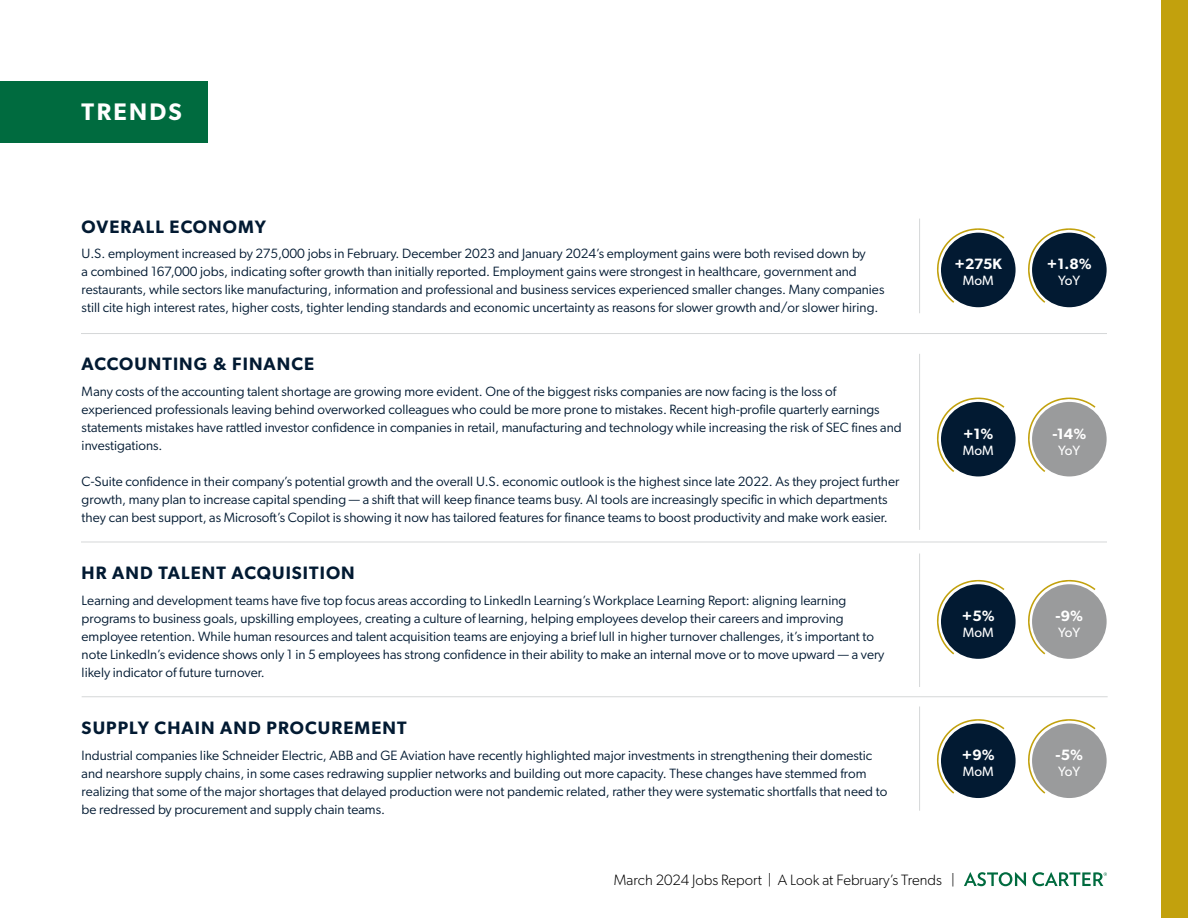
<style>
.page{position:relative;width:1188px;height:918px;background:#fff}
.page>*{position:absolute;margin:0;border:0;box-sizing:border-box;transform-origin:0 0}
.t1{font:600 24px "Gibson";letter-spacing:.1em;color:#fff}
.t2{font:600 18px "Gibson";letter-spacing:.06em;color:#021a32}
.t3{font:300 15px "Gibson";color:#000}
.t4{font:600 15px "Gibson";letter-spacing:-.01em;color:#fff}
.t5{font:13.5px/18px "Gibson";color:#021a32}
.t6{font:13.5px "Gibson";color:#fff}
</style>
<div class="page">
<svg style="left:964px;top:872px;width:62px;height:14px"></svg>
<svg style="left:1033px;top:872px;width:74px;height:14px"></svg>
<div style="left:0;top:81px;width:207px;height:61px;background:#006b3f"></div>
<div style="left:1161px;top:0;width:27px;height:918px;background:#c2a10d"></div>
<hr style="left:919px;top:354px;width:1px;height:176px;background:#d5d7d8">
<hr style="left:919px;top:554px;width:1px;height:133px;background:#d5d7d8">
<hr style="left:919px;top:219px;width:1px;height:94px;background:#d5d7d8">
<hr style="left:919px;top:706px;width:1px;height:105px;background:#d5d7d8">
<div style="left:941px;top:402px;width:75px;height:74px;background:#021a32;border-radius:50%"></div>
<svg style="left:936px;top:397px;width:68px;height:75px"></svg>
<div style="left:1032px;top:402px;width:75px;height:74px;background:#9a9b9c;border-radius:50%"></div>
<svg style="left:1028px;top:397px;width:67px;height:75px"></svg>
<div style="left:941px;top:584px;width:75px;height:75px;background:#021a32;border-radius:50%"></div>
<svg style="left:936px;top:579px;width:68px;height:75px"></svg>
<div style="left:1032px;top:584px;width:75px;height:75px;background:#9a9b9c;border-radius:50%"></div>
<svg style="left:1028px;top:579px;width:67px;height:75px"></svg>
<div style="left:941px;top:723px;width:75px;height:75px;background:#021a32;border-radius:50%"></div>
<svg style="left:936px;top:719px;width:68px;height:75px"></svg>
<div style="left:1032px;top:723px;width:75px;height:75px;background:#9a9b9c;border-radius:50%"></div>
<svg style="left:1028px;top:719px;width:67px;height:75px"></svg>
<hr style="left:81px;top:542px;width:1026px;height:1px;background:#d5d7d8">
<hr style="left:81px;top:333px;width:1026px;height:1px;background:#d5d7d8">
<hr style="left:82px;top:696px;width:1026px;height:1px;background:#d5d7d8">
<div style="left:941px;top:233px;width:75px;height:74px;background:#021a32;border-radius:50%"></div>
<svg style="left:937px;top:228px;width:67px;height:75px"></svg>
<div style="left:1032px;top:233px;width:75px;height:74px;background:#021a32;border-radius:50%"></div>
<svg style="left:1028px;top:228px;width:67px;height:75px"></svg>
<h1 class="t1" style="left:82px;top:97px;width:102px">TRENDS</h1>
<h2 class="t2" style="left:82px;top:216px;width:186px">OVERALL ECONOMY</h2>
<p class="t5" style="left:82px;top:245px;width:804px">U.S. employment increased by 275,000 jobs in February. December 2023 and January 2024’s employment gains were both revised down by<br>a combined 167,000 jobs, indicating softer growth than initially reported. Employment gains were strongest in healthcare, government and restaurants, while sectors like manufacturing, information and professional and business services experienced smaller changes. Many companies still cite high interest rates, higher costs, tighter lending standards and economic uncertainty as reasons for slower growth and/or slower hiring.</p>
<h2 class="t2" style="left:82px;top:353px;width:234px">ACCOUNTING &amp; FINANCE</h2>
<p class="t5" style="left:82px;top:382px;width:822px">Many costs of the accounting talent shortage are growing more evident. One of the biggest risks companies are now facing is the loss of experienced professionals leaving behind overworked colleagues who could be more prone to mistakes. Recent high-profile quarterly earnings statements mistakes have rattled investor confidence in companies in retail, manufacturing and technology while increasing the risk of SEC fines and investigations.</p>
<p class="t5" style="left:82px;top:472px;width:819px">C-Suite confidence in their company’s potential growth and the overall U.S. economic outlook is the highest since late 2022. As they project further growth, many plan to increase capital spending — a shift that will keep finance teams busy. AI tools are increasingly specific in which departments they can best support, as Microsoft’s Copilot is showing it now has tailored features for finance teams to boost productivity and make work easier.</p>
<h2 class="t2" style="left:82px;top:562px;width:275px">HR AND TALENT ACQUISITION</h2>
<p class="t5" style="left:82px;top:591px;width:804px">Learning and development teams have five top focus areas according to LinkedIn Learning’s Workplace Learning Report: aligning learning programs to business goals, upskilling employees, creating a culture of learning, helping employees develop their careers and improving employee retention. While human resources and talent acquisition teams are enjoying a brief lull in higher turnover challenges, it’s important to note LinkedIn’s evidence shows only 1 in 5 employees has strong confidence in their ability to make an internal move or to move upward — a very likely indicator of future turnover.</p>
<h2 class="t2" style="left:82px;top:717px;width:326px">SUPPLY CHAIN AND PROCUREMENT</h2>
<p class="t5" style="left:82px;top:746px;width:807px">Industrial companies like Schneider Electric, ABB and GE Aviation have recently highlighted major investments in strengthening their domestic and nearshore supply chains, in some cases redrawing supplier networks and building out more capacity. These changes have stemmed from realizing that some of the major shortages that delayed production were not pandemic related, rather they were systematic shortfalls that need to be redressed by procurement and supply chain teams.</p>
<p class="t4" style="left:955px;top:255px;width:49px">+275K</p>
<p class="t6" style="left:963px;top:273px;width:32px">MoM</p>
<p class="t4" style="left:963px;top:424px;width:32px">+1%</p>
<p class="t6" style="left:963px;top:442px;width:32px">MoM</p>
<p class="t4" style="left:962px;top:607px;width:34px">+5%</p>
<p class="t6" style="left:963px;top:624px;width:32px">MoM</p>
<p class="t4" style="left:962px;top:746px;width:34px">+9%</p>
<p class="t6" style="left:963px;top:764px;width:32px">MoM</p>
<p class="t3" style="left:614px;top:870px;width:343px">March 2024 Jobs Report | A Look at February’s Trends |</p>
<p class="t4" style="left:1047px;top:255px;width:46px">+1.8%</p>
<p class="t6" style="left:1058px;top:273px;width:24px">YoY</p>
<p class="t4" style="left:1052px;top:424px;width:36px">-14%</p>
<p class="t6" style="left:1058px;top:442px;width:24px">YoY</p>
<p class="t4" style="left:1056px;top:607px;width:29px">-9%</p>
<p class="t6" style="left:1058px;top:624px;width:24px">YoY</p>
<p class="t4" style="left:1056px;top:746px;width:29px">-5%</p>
<p class="t6" style="left:1058px;top:764px;width:24px">YoY</p>
</div>
